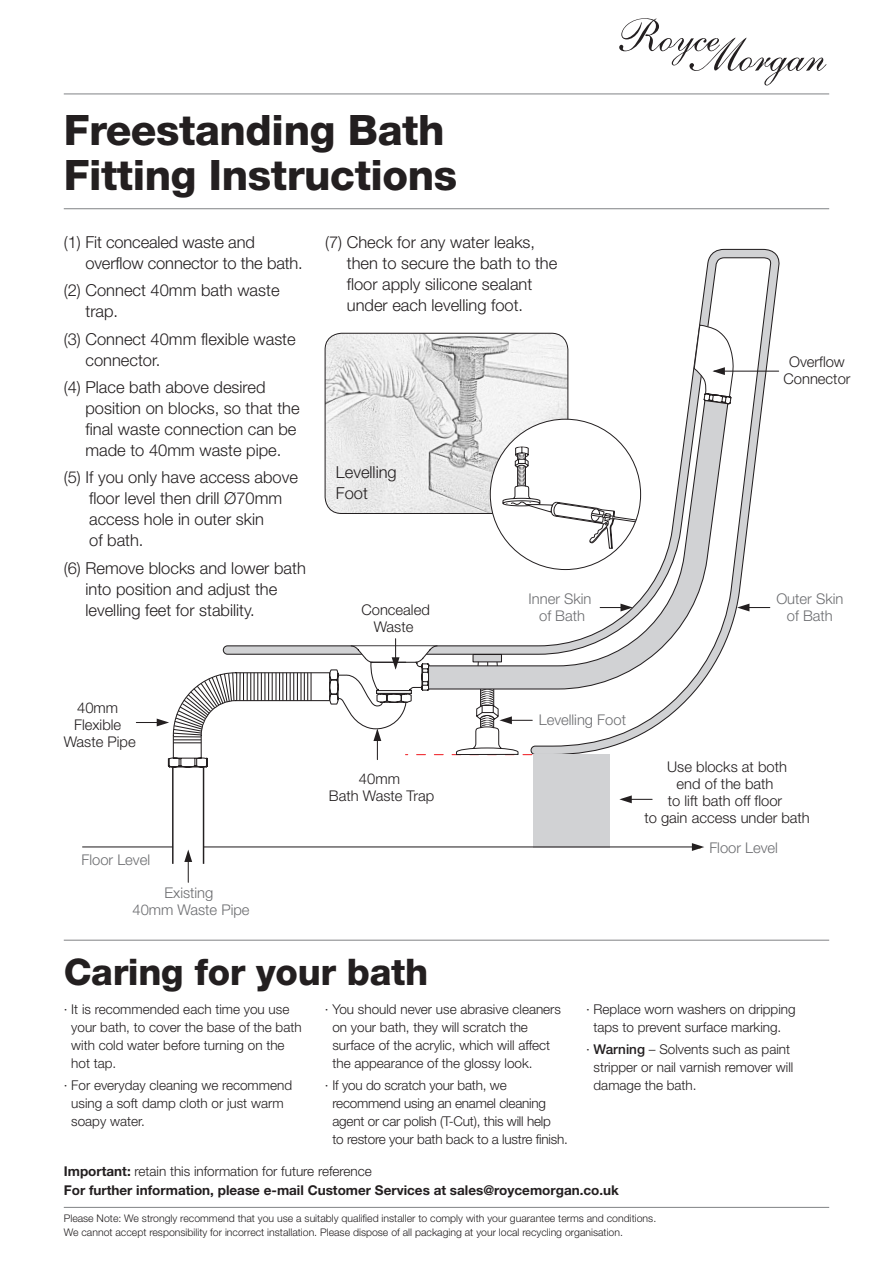
<style>
.page{position:relative;width:893px;height:1263px;background:#fff}
.page>*{position:absolute;margin:0;border:0;box-sizing:border-box;transform-origin:0 0}
.t1{font:800 42px/45px "Helvetica Neue";letter-spacing:-.01em;color:#231f20}
.t2{font:800 36.75px "Helvetica Neue";letter-spacing:-.01em;color:#231f20}
.BODY_COPY{font:300 16.5px/21px "Helvetica Neue";color:#231f20}
.t3{font:300 14.7px/17px "Helvetica Neue";color:#231f20;text-align:center}
.t4{font:300 14.7px/17px "Helvetica Neue";color:#6c6d70;text-align:center}
.t5{font:300 13.5px/18px "Helvetica Neue";color:#231f20}
.t6{font:700 13.5px/19.5px "Helvetica Neue";color:#231f20}
.t7{font:300 10.5px/13.5px "Helvetica Neue";color:#231f20}
.s1{font-weight:500}
.s2{font-weight:300}
</style>
<div class="page">
<svg style="left:324px;top:248px;width:456px;height:378px"></svg>
<div style="left:533px;top:755px;width:77px;height:93px;background:#d1d2d4"></div>
<svg style="left:167px;top:392px;width:565px;height:376px"></svg>
<hr style="left:204px;top:846px;width:497px;height:1px;background:#231f20">
<hr style="left:83px;top:846px;width:90px;height:1px;background:#231f20">
<svg style="left:692px;top:843px;width:12px;height:8px"></svg>
<svg style="left:184px;top:849px;width:8px;height:33px"></svg>
<svg style="left:619px;top:795px;width:33px;height:8px"></svg>
<hr style="left:740px;top:607px;width:30px;height:1px;background:#231f20">
<svg style="left:737px;top:604px;width:12px;height:7px"></svg>
<hr style="left:136px;top:722px;width:30px;height:1px;background:#231f20">
<hr style="left:377px;top:730px;width:1px;height:30px;background:#231f20">
<hr style="left:714px;top:371px;width:65px;height:1px;background:#231f20">
<svg style="left:693px;top:324px;width:40px;height:74px"></svg>
<hr style="left:172px;top:767px;width:2px;height:97px;background:#231f20">
<hr style="left:203px;top:767px;width:1px;height:97px;background:#231f20">
<svg style="left:427px;top:399px;width:302px;height:291px"></svg>
<svg style="left:157px;top:639px;width:375px;height:116px"></svg>
<img style="left:325px;top:333px;width:243px;height:180px">
<div style="left:325px;top:333px;width:243px;height:181px;border:1px solid #231f20;border-radius:17px"></div>
<hr style="left:64px;top:1207px;width:765px;height:1px;background:#808285">
<hr style="left:64px;top:940px;width:765px;height:1px;background:#808285">
<hr style="left:64px;top:208px;width:765px;height:1px;background:#808285">
<hr style="left:64px;top:94px;width:765px;height:1px;background:#808285">
<svg style="left:619px;top:18px;width:207px;height:67px"></svg>
<div style="left:490px;top:419px;width:151px;height:150px;background:#fff;border-radius:50%"></div>
<svg style="left:503px;top:446px;width:138px;height:103px"></svg>
<p class="t1" style="left:64px;top:107px;width:395px">Freestanding Bath<br>Fitting Instructions</p>
<p class="BODY_COPY" style="left:85px;top:231px;width:219px;text-indent:-22px">(1) Fit concealed waste and overflow connector to the bath.</p>
<p class="BODY_COPY" style="left:85px;top:280px;width:196px;text-indent:-22px">(2) Connect 40mm bath waste trap.</p>
<p class="BODY_COPY" style="left:85px;top:328px;width:212px;text-indent:-22px">(3) Connect 40mm flexible waste connector.</p>
<p class="BODY_COPY" style="left:85px;top:376px;width:216px;text-indent:-22px">(4) Place bath above desired position on blocks, so that the final waste connection can be made to 40mm waste pipe.</p>
<p class="BODY_COPY" style="left:89px;top:467px;width:210px;text-indent:-25px">(5) If you only have access above floor level then drill Ø70mm access hole in outer skin<br>of bath.</p>
<p class="BODY_COPY" style="left:85px;top:557px;width:222px;text-indent:-22px">(6) Remove blocks and lower bath into position and adjust the levelling feet for stability.</p>
<p class="BODY_COPY" style="left:347px;top:231px;width:212px;text-indent:-22px">(7) Check for any water leaks, then to secure the bath to the floor apply silicone sealant under each levelling foot.</p>
<p class="BODY_COPY" style="left:336px;top:461px;width:62px">Levelling<br>Foot</p>
<p class="t3" style="left:783px;top:353px;width:69px">Overflow<br>Connector</p>
<p class="t3" style="left:361px;top:600px;width:70px">Concealed<br>Waste</p>
<p class="t4" style="left:529px;top:590px;width:64px">Inner Skin of Bath</p>
<p class="t4" style="left:776px;top:590px;width:69px">Outer Skin of Bath</p>
<p class="t3" style="left:64px;top:699px;width:73px">40mm<br>Flexible<br>Waste Pipe</p>
<p class="t4" style="left:81px;top:851px;width:70px">Floor Level</p>
<p class="t4" style="left:132px;top:884px;width:119px">Existing<br>40mm Waste Pipe</p>
<p class="t3" style="left:329px;top:770px;width:107px">40mm<br>Bath Waste Trap</p>
<p class="t4" style="left:539px;top:711px;width:89px">Levelling Foot</p>
<p class="t3" style="left:644px;top:758px;width:167px">Use blocks at both<br>end of the bath<br>to lift bath off floor<br>to gain access under bath</p>
<p class="t4" style="left:709px;top:839px;width:70px">Floor Level</p>
<p class="t2" style="left:64px;top:950px;width:366px">Caring for your bath</p>
<p class="t5" style="left:71px;top:1000px;width:232px;text-indent:-8px">· It is recommended each time you use your bath, to cover the base of the bath with cold water before turning on the hot tap.</p>
<p class="t5" style="left:71px;top:1076px;width:222px;text-indent:-8px">· For everyday cleaning we recommend using a soft damp cloth or just warm soapy water.</p>
<p class="t5" style="left:332px;top:1000px;width:230px;text-indent:-8px">· You should never use abrasive cleaners on your bath, they will scratch the surface of the acrylic, which will affect the appearance of the glossy look.</p>
<p class="t5" style="left:332px;top:1076px;width:237px;text-indent:-8px">· If you do scratch your bath, we recommend using an enamel cleaning agent or car polish (T-Cut), this will help<br>to restore your bath back to a lustre finish.</p>
<p class="t5" style="left:586px;top:1000px;width:211px;text-align:center">· Replace worn washers on dripping taps to prevent surface marking.</p>
<p class="t5" style="left:594px;top:1040px;width:201px;text-indent:-8px">· <span class="s1">Warning</span> – Solvents such as paint stripper or nail varnish remover will damage the bath.</p>
<p class="t6" style="left:64px;top:1161px;width:557px">Important: <span class="s2">retain this information for future reference<br></span>For further information, please e-mail Customer Services at sales@roycemorgan.co.uk</p>
<p class="t7" style="left:64px;top:1211px;width:594px">Please Note: We strongly recommend that you use a suitably qualified installer to comply with your guarantee terms and conditions.<br>We cannot accept responsibility for incorrect installation. Please dispose of all packaging at your local recycling organisation.</p>
</div>
